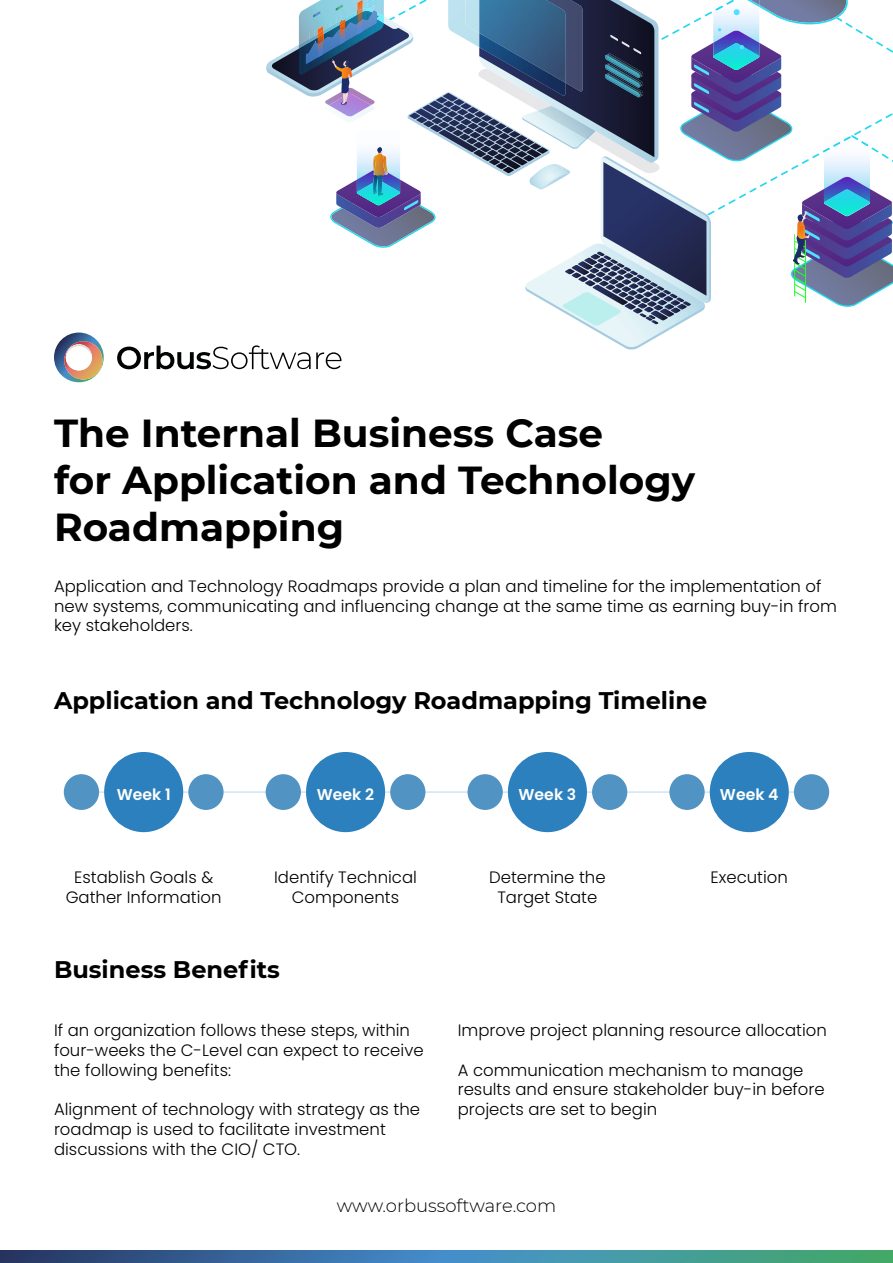
<style>
.page{position:relative;width:893px;height:1263px;background:#fff}
.page>*{position:absolute;margin:0;border:0;box-sizing:border-box;transform-origin:0 0}
.t1{font:700 39px/46.8px "Montserrat";color:#000}
.t2{font:700 24px "Montserrat";color:#000}
.t3{font:300 18px "Montserrat";color:#000}
.t4{font:300 16.5px/19.8px "Poppins";color:#000}
.t5{font:600 15.75px "Poppins";color:#fff}
</style>
<div class="page">
<svg style="left:0;top:1250px;width:893px;height:13px;background:#3c7e97"></svg>
<hr style="left:81px;top:791px;width:730px;height:2px;background:#bcdcf4">
<div style="left:104px;top:752px;width:79px;height:80px;background:#2c80bd;border-radius:50%"></div>
<div style="left:64px;top:774px;width:35px;height:36px;background:#5194c4;border-radius:50%"></div>
<div style="left:188px;top:774px;width:36px;height:36px;background:#5194c4;border-radius:50%"></div>
<div style="left:306px;top:752px;width:79px;height:80px;background:#2c80bd;border-radius:50%"></div>
<div style="left:266px;top:774px;width:35px;height:36px;background:#5194c4;border-radius:50%"></div>
<div style="left:390px;top:774px;width:35px;height:36px;background:#5194c4;border-radius:50%"></div>
<div style="left:508px;top:752px;width:79px;height:80px;background:#2c80bd;border-radius:50%"></div>
<div style="left:467px;top:774px;width:36px;height:36px;background:#5194c4;border-radius:50%"></div>
<div style="left:592px;top:774px;width:35px;height:36px;background:#5194c4;border-radius:50%"></div>
<div style="left:710px;top:752px;width:79px;height:80px;background:#2c80bd;border-radius:50%"></div>
<div style="left:669px;top:774px;width:36px;height:36px;background:#5194c4;border-radius:50%"></div>
<div style="left:794px;top:774px;width:35px;height:36px;background:#5194c4;border-radius:50%"></div>
<svg style="left:54px;top:333px;width:50px;height:49px"></svg>
<svg style="left:117px;top:0;width:776px;height:369px"></svg>
<h1 class="t1" style="left:54px;top:408px;width:643px">The Internal Business Case<br>for Application and Technology<br>Roadmapping</h1>
<p class="t4" style="left:54px;top:576px;width:784px">Application and Technology Roadmaps provide a plan and timeline for the implementation of new systems, communicating and influencing change at the same time as earning buy-in from key stakeholders.</p>
<h2 class="t2" style="left:54px;top:683px;width:655px">Application and Technology Roadmapping Timeline</h2>
<p class="t5" style="left:117px;top:785px;width:55px">Week 1</p>
<p class="t5" style="left:317px;top:785px;width:59px">Week 2</p>
<p class="t5" style="left:519px;top:785px;width:59px">Week 3</p>
<p class="t5" style="left:720px;top:785px;width:60px">Week 4</p>
<p class="t4" style="left:66px;top:868px;width:157px;text-align:center">Establish Goals &amp;<br>Gather Information</p>
<p class="t4" style="left:274px;top:868px;width:144px;text-align:center">Identify Technical<br>Components</p>
<p class="t4" style="left:489px;top:868px;width:118px;text-align:center">Determine the<br>Target State</p>
<p class="t4" style="left:711px;top:868px;width:79px">Execution</p>
<h2 class="t2" style="left:54px;top:952px;width:227px">Business Benefits</h2>
<p class="t4" style="left:54px;top:1020px;width:371px">If an organization follows these steps, within four-weeks the C-Level can expect to receive the following benefits:</p>
<p class="t4" style="left:54px;top:1100px;width:368px">Alignment of technology with strategy as the roadmap is used to facilitate investment discussions with the CIO/ CTO.</p>
<p class="t4" style="left:458px;top:1020px;width:371px">Improve project planning resource allocation</p>
<p class="t4" style="left:458px;top:1060px;width:369px">A communication mechanism to manage results and ensure stakeholder buy-in before projects are set to begin</p>
<p class="t3" style="left:337px;top:1194px;width:221px">www.orbussoftware.com</p>
</div>
